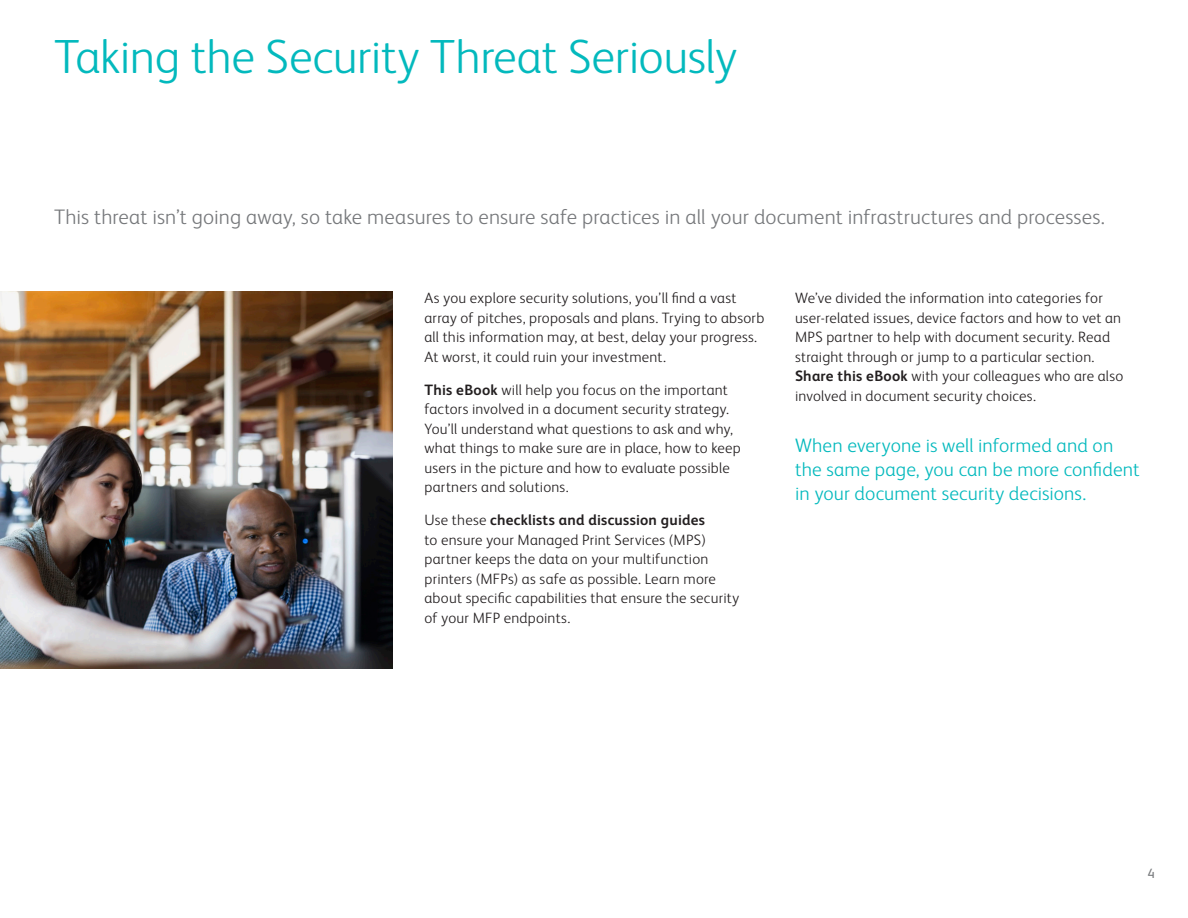
<style>
.page{position:relative;width:1188px;height:918px;background:#fff}
.page>*{position:absolute;margin:0;border:0;box-sizing:border-box;transform-origin:0 0}
.Title_-_Case_Study{font:300 48px "Xerox Sans";letter-spacing:-.01em;color:#03b9bd}
.Intro_Text_-_Case_St{font:300 21px "Xerox Sans";letter-spacing:.005em;color:#76787b}
.Hightlighted_Text{font:300 19.5px/24px "Xerox Sans";letter-spacing:.005em;color:#03b9bd}
.Body_Text_-_Case_Stu{font:300 15px/19.5px "Xerox Sans";letter-spacing:.015em;color:#231f20}
.t1{font:13.5px "Xerox Sans";color:#76787b}
.s1{font-weight:700}
</style>
<div class="page">
<img style="left:0;top:292px;width:393px;height:376px">
<p class="Title_-_Case_Study" style="left:54px;top:26px;width:685px">Taking the Security Threat Seriously</p>
<p class="Intro_Text_-_Case_St" style="left:54px;top:203px;width:1053px">This threat isn’t going away, so take measures to ensure safe practices in all your document infrastructures and processes.</p>
<p class="Body_Text_-_Case_Stu" style="left:425px;top:288px;width:341px">As you explore security solutions, you’ll find a vast array of pitches, proposals and plans. Trying to absorb all this information may, at best, delay your progress.<br>At worst, it could ruin your investment.</p>
<p class="Body_Text_-_Case_Stu" style="left:425px;top:379px;width:318px"><span class="s1">This eBook</span> will help you focus on the important factors involved in a document security strategy.<br>You’ll understand what questions to ask and why, what things to make sure are in place, how to keep users in the picture and how to evaluate possible partners and solutions.</p>
<p class="Body_Text_-_Case_Stu" style="left:425px;top:510px;width:316px">Use these <span class="s1">checklists and discussion guides<br></span>to ensure your Managed Print Services (MPS) partner keeps the data on your multifunction printers (MFPs) as safe as possible. Learn more about specific capabilities that ensure the security of your MFP endpoints.</p>
<p class="Body_Text_-_Case_Stu" style="left:795px;top:288px;width:330px">We’ve divided the information into categories for user-related issues, device factors and how to vet an MPS partner to help with document security. Read straight through or jump to a particular section.<br><span class="s1">Share this eBook</span> with your colleagues who are also involved in document security choices.</p>
<p class="Hightlighted_Text" style="left:795px;top:432px;width:346px">When everyone is well informed and on the same page, you can be more confident in your document security decisions.</p>
<p class="t1" style="left:1148px;top:864px;width:9px">4</p>
</div>
